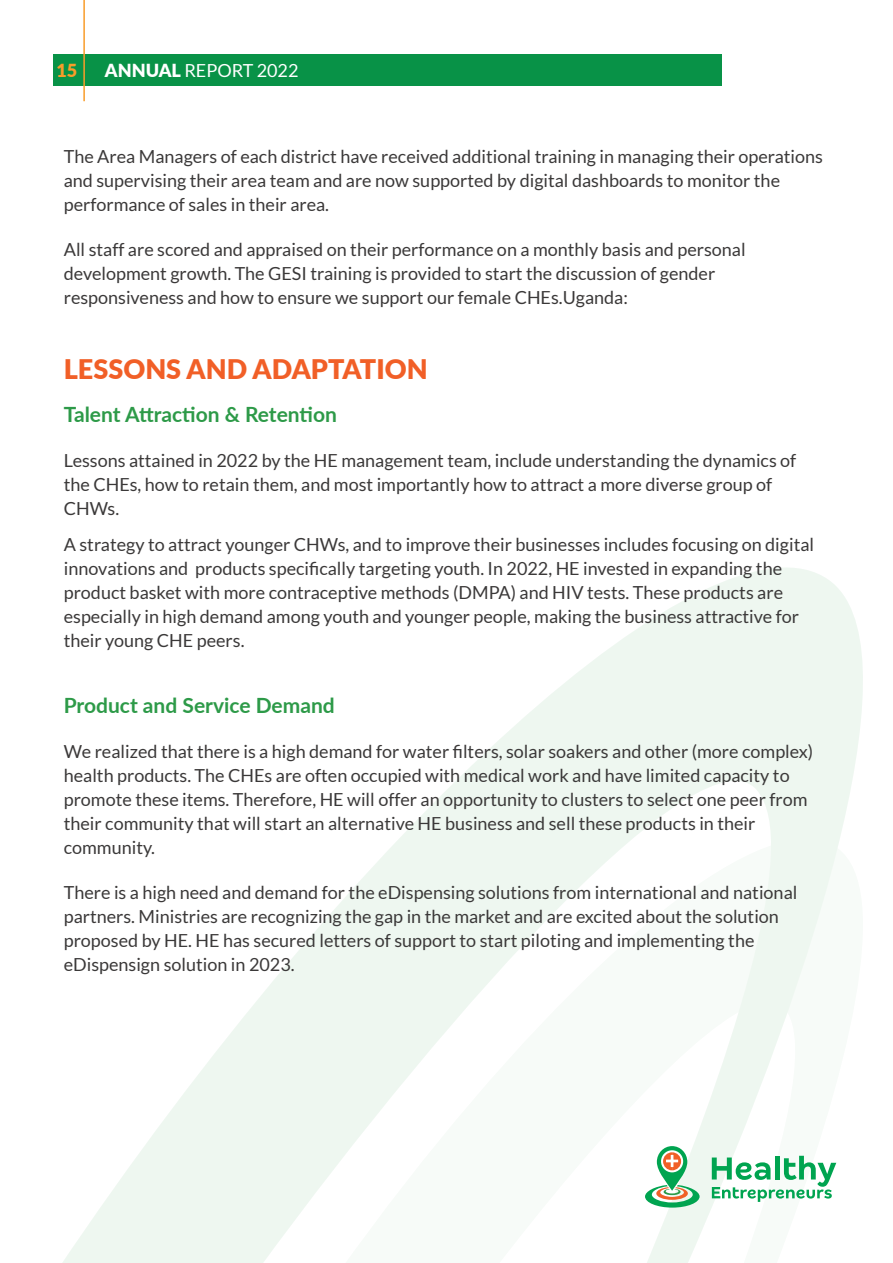
<style>
.page{position:relative;width:893px;height:1263px;background:#fff}
.page>*{position:absolute;margin:0;border:0;box-sizing:border-box;transform-origin:0 0}
.t1{font:900 27px "Lato";color:#f15f27}
.t2{font:700 21px "Lato";color:#2d9a48}
.t3{font:18px/24px "Lato";color:#3b3939}
.t4{font:18px "Lato";color:#fff}
.t5{font:900 18px "Lato";color:#f99d2a}
.s1{font-weight:900}
</style>
<div class="page">
<div style="left:53px;top:54px;width:669px;height:31px;background:#089247"></div>
<hr style="left:83px;top:0;width:2px;height:101px;background:#f99d2a">
<svg style="left:63px;top:568px;width:800px;height:695px"></svg>
<svg style="left:645px;top:1146px;width:55px;height:61px"></svg>
<svg style="left:712px;top:1156px;width:124px;height:46px"></svg>
<p class="t5" style="left:57px;top:57px;width:22px">15</p>
<p class="t4" style="left:105px;top:60px;width:195px"><span class="s1">ANNUAL</span> REPORT 2022</p>
<p class="t3" style="left:64px;top:144px;width:761px">The Area Managers of each district have received additional training in managing their operations and supervising their area team and are now supported by digital dashboards to monitor the performance of sales in their area.</p>
<p class="t3" style="left:64px;top:237px;width:683px">All staff are scored and appraised on their performance on a monthly basis and personal development growth. The GESI training is provided to start the discussion of gender responsiveness and how to ensure we support our female CHEs.Uganda:</p>
<h1 class="t1" style="left:64px;top:349px;width:365px">LESSONS AND ADAPTATION</h1>
<p class="t2" style="left:64px;top:398px;width:275px">Talent Attraction &amp; Retention</p>
<p class="t3" style="left:64px;top:448px;width:734px">Lessons attained in 2022 by the HE management team, include understanding the dynamics of the CHEs, how to retain them, and most importantly how to attract a more diverse group of<br>CHWs.</p>
<p class="t3" style="left:64px;top:533px;width:752px">A strategy to attract younger CHWs, and to improve their businesses includes focusing on digital innovations and products specifically targeting youth. In 2022, HE invested in expanding the product basket with more contraceptive methods (DMPA) and HIV tests. These products are especially in high demand among youth and younger people, making the business attractive for their young CHE peers.</p>
<p class="t2" style="left:64px;top:690px;width:272px">Product and Service Demand</p>
<p class="t3" style="left:64px;top:740px;width:751px">We realized that there is a high demand for water filters, solar soakers and other (more complex) health products. The CHEs are often occupied with medical work and have limited capacity to promote these items. Therefore, HE will offer an opportunity to clusters to select one peer from their community that will start an alternative HE business and sell these products in their community.</p>
<p class="t3" style="left:64px;top:881px;width:735px">There is a high need and demand for the eDispensing solutions from international and national partners. Ministries are recognizing the gap in the market and are excited about the solution proposed by HE. HE has secured letters of support to start piloting and implementing the eDispensign solution in 2023.</p>
</div>
